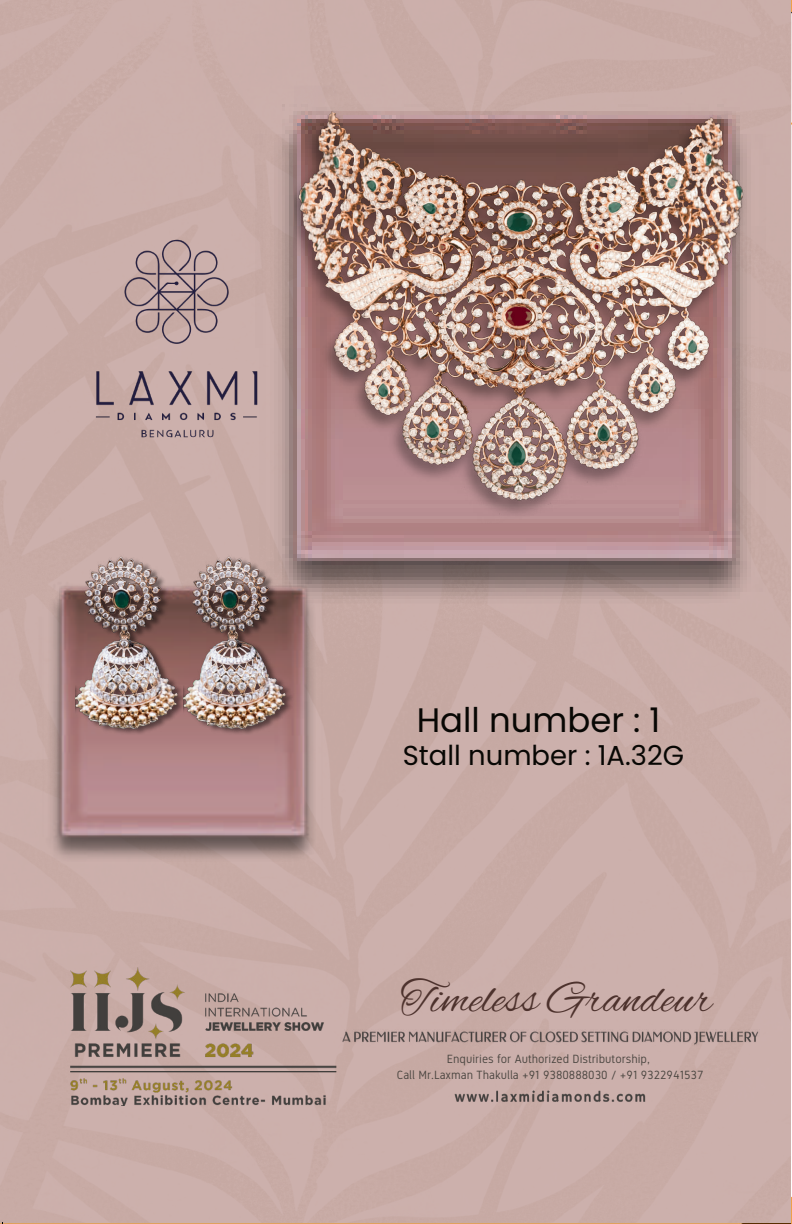
<style>
.page{position:relative;width:792px;height:1224px;background:#fff}
.page>*{position:absolute;margin:0;border:0;box-sizing:border-box;transform-origin:0 0}
.t1{font:46px "Alex Brush";color:#4d322d}
.t2{font:34px "Poppins";color:#080704}
.t3{font:27.4px "Poppins";color:#080704}
.t4{font:11.9px/16.5px "Gidole";color:#4b4641;text-align:center}
</style>
<div class="page">
<div style="left:0;top:0;width:791px;height:1223px;background:#cbafab"></div>
<img style="left:130px;top:73px;width:661px;height:530px">
<img style="left:294px;top:79px;width:465px;height:444px">
<img style="left:0;top:565px;width:351px;height:296px">
<img style="left:189px;top:539px;width:107px;height:213px">
<img style="left:75px;top:539px;width:114px;height:213px">
<img style="left:454px;top:1089px;width:193px;height:18px">
<img style="left:352px;top:1030px;width:408px;height:16px">
<img style="left:72px;top:229px;width:210px;height:219px">
<img style="left:70px;top:968px;width:282px;height:138px">
<img style="left:791px;top:0;width:1px;height:1224px">
<h2 class="t2" style="left:417px;top:700px;width:245px">Hall number : 1</h2>
<h3 class="t3" style="left:403px;top:740px;width:283px">Stall number : 1A.32G</h3>
<h1 class="t1" style="left:401px;top:970px;width:313px">Timeless Grandeur</h1>
<p class="t4" style="left:397px;top:1050px;width:308px">Enquiries for Authorized Distributorship,<br>Call Mr.Laxman Thakulla +91 9380888030 / +91 9322941537</p>
</div>
